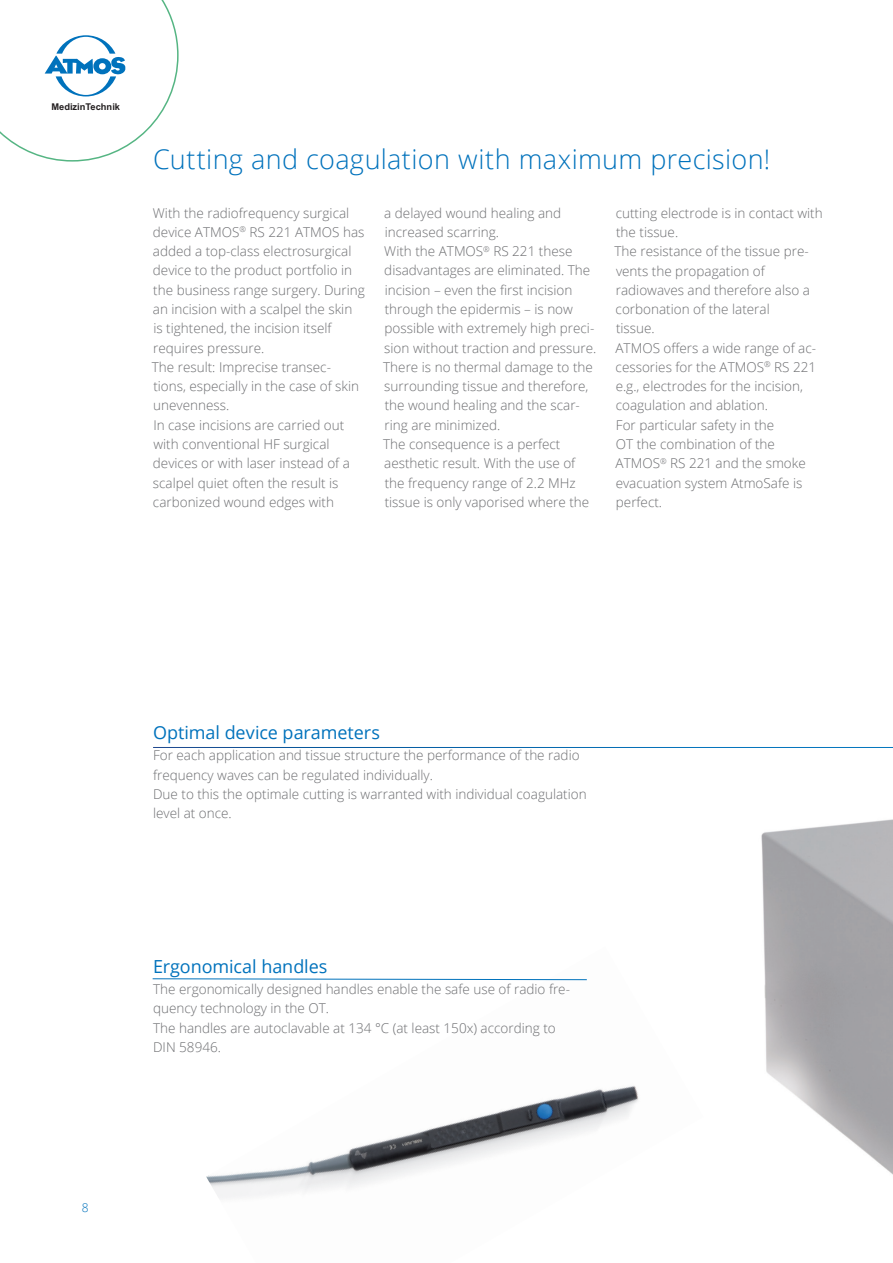
<style>
.page{position:relative;width:893px;height:1263px;background:#fff}
.page>*{position:absolute;margin:0;border:0;box-sizing:border-box;transform-origin:0 0}
.t1{font:300 27px "Open Sans";letter-spacing:.015em;color:#0072bc}
.t2{font:18px "Open Sans";letter-spacing:-.005em;color:#0072bc}
.t3{font:300 13.5px/19.4px "Open Sans";color:#6c6d70}
.t4{font:300 12px "Open Sans";color:#0072bc}
.t5{font:700 9.3px "Arial";color:#231f20}
</style>
<div class="page">
<svg style="left:0;top:0;width:179px;height:162px"></svg>
<img style="left:763px;top:937px;width:130px;height:238px">
<svg style="left:153px;top:747px;width:740px;height:190px"></svg>
<img style="left:206px;top:980px;width:433px;height:218px">
<svg style="left:152px;top:978px;width:435px;height:2px"></svg>
<p class="t5" style="left:51px;top:100px;width:70px">MedizinTechnik</p>
<h1 class="t1" style="left:153px;top:140px;width:619px">Cutting and coagulation with maximum precision!</h1>
<p class="t3" style="left:152px;top:203px;width:215px">With the radiofrequency surgical device ATMOS<sup>®</sup> RS 221 ATMOS has added a top-class electrosurgical device to the product portfolio in the business range surgery. During an incision with a scalpel the skin<br>is tightened, the incision itself requires pressure.<br>The result: Imprecise transec&shy;tions, especially in the case of skin unevenness.<br>In case incisions are carried out with conventional HF surgical devices or with laser instead of a scalpel quiet often the result is carbonized wound edges with</p>
<p class="t3" style="left:383px;top:203px;width:215px">a delayed wound healing and increased scarring.<br>With the ATMOS<sup>®</sup> RS 221 these disadvantages are eliminated. The incision – even the first incision through the epidermis – is now possible with extremely high preci&shy;sion without traction and pressure.<br>There is no thermal damage to the surrounding tissue and therefore, the wound healing and the scar&shy;ring are minimized.<br>The consequence is a perfect aesthetic result. With the use of the frequency range of 2.2 MHz tissue is only vaporised where the</p>
<p class="t3" style="left:615px;top:203px;width:210px">cutting electrode is in contact with the tissue.<br>The resistance of the tissue pre&shy;vents the propagation of radiowaves and therefore also a corbonation of the lateral<br>tissue.<br>ATMOS offers a wide range of ac&shy;cessories for the ATMOS<sup>®</sup> RS 221 e.g., electrodes for the incision, coagulation and ablation.<br>For particular safety in the<br>OT the combination of the<br>ATMOS<sup>®</sup> RS 221 and the smoke evacuation system AtmoSafe is perfect.</p>
<p class="t4" style="left:82px;top:1199px;width:8px">8</p>
<h2 class="t2" style="left:153px;top:720px;width:228px">Optimal device parameters</h2>
<p class="t3" style="left:153px;top:745px;width:435px">For each application and tissue structure the performance of the radio frequency waves can be regulated individually.<br>Due to this the optimale cutting is warranted with individual coagulation level at once.</p>
<h2 class="t2" style="left:153px;top:954px;width:176px">Ergonomical handles</h2>
<p class="t3" style="left:153px;top:979px;width:418px">The ergonomically designed handles enable the safe use of radio fre&shy;quency technology in the OT.<br>The handles are autoclavable at 134 °C (at least 150x) according to DIN 58946.</p>
</div>
